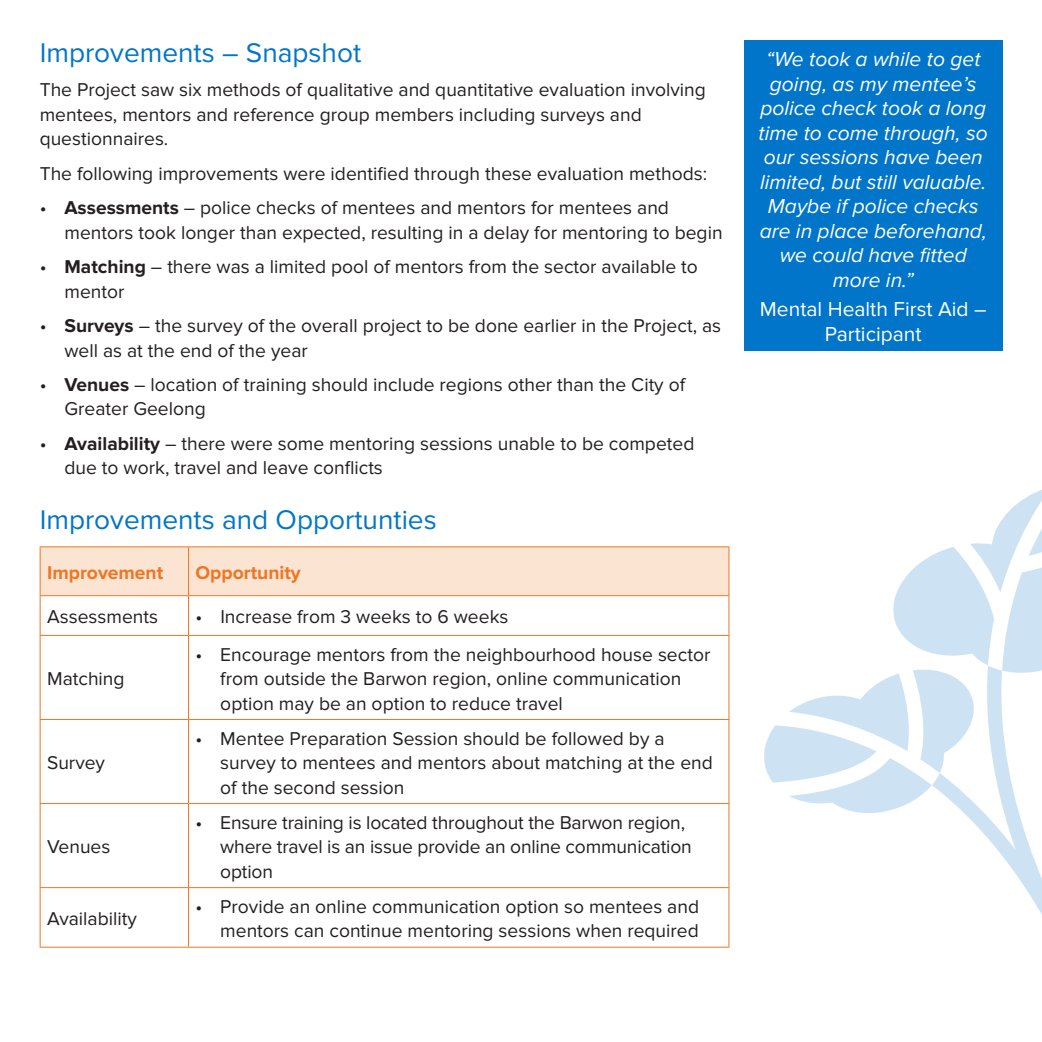
<style>
.page{position:relative;width:1042px;height:1042px;background:#fff}
.page>*{position:absolute;margin:0;border:0;box-sizing:border-box;transform-origin:0 0}
.t1{font:28px "Proxima Nova";color:#0075c9}
.t2{font:italic 21px/24.5px "Proxima Nova";color:#fff;text-align:center}
.t3{font:21px/24.5px "Proxima Nova";color:#fff;text-align:center}
.t4{font:19.25px/24.5px "Proxima Nova";color:#231f20}
.t5{font:700 19.25px "Proxima Nova";color:#ee7623}
.s1{font-weight:700}
</style>
<div class="page">
<div style="left:41px;top:547px;width:687px;height:48px;background:#fce4d3"></div>
<hr style="left:40px;top:546px;width:149px;height:1px;background:#ee7623">
<hr style="left:40px;top:547px;width:1px;height:48px;background:#ee7623">
<hr style="left:189px;top:546px;width:540px;height:1px;background:#ee7623">
<hr style="left:188px;top:547px;width:1px;height:48px;background:#ee7623">
<hr style="left:728px;top:547px;width:1px;height:48px;background:#ee7623">
<hr style="left:40px;top:595px;width:149px;height:1px;background:#ee7623">
<hr style="left:40px;top:596px;width:1px;height:39px;background:#ee7623">
<hr style="left:189px;top:595px;width:540px;height:1px;background:#ee7623">
<hr style="left:188px;top:596px;width:1px;height:39px;background:#ee7623">
<hr style="left:728px;top:596px;width:1px;height:39px;background:#ee7623">
<hr style="left:40px;top:635px;width:149px;height:1px;background:#ee7623">
<hr style="left:40px;top:636px;width:1px;height:83px;background:#ee7623">
<hr style="left:189px;top:635px;width:540px;height:1px;background:#ee7623">
<hr style="left:188px;top:636px;width:1px;height:83px;background:#ee7623">
<hr style="left:728px;top:636px;width:1px;height:83px;background:#ee7623">
<hr style="left:40px;top:719px;width:149px;height:1px;background:#ee7623">
<hr style="left:40px;top:720px;width:1px;height:83px;background:#ee7623">
<hr style="left:189px;top:719px;width:540px;height:1px;background:#ee7623">
<hr style="left:188px;top:720px;width:1px;height:83px;background:#ee7623">
<hr style="left:728px;top:720px;width:1px;height:83px;background:#ee7623">
<hr style="left:40px;top:803px;width:149px;height:1px;background:#ee7623">
<hr style="left:40px;top:804px;width:1px;height:83px;background:#ee7623">
<hr style="left:189px;top:803px;width:540px;height:1px;background:#ee7623">
<hr style="left:188px;top:804px;width:1px;height:83px;background:#ee7623">
<hr style="left:728px;top:804px;width:1px;height:83px;background:#ee7623">
<hr style="left:40px;top:887px;width:149px;height:1px;background:#ee7623">
<hr style="left:40px;top:888px;width:1px;height:59px;background:#ee7623">
<hr style="left:189px;top:887px;width:540px;height:1px;background:#ee7623">
<hr style="left:188px;top:888px;width:1px;height:59px;background:#ee7623">
<hr style="left:728px;top:888px;width:1px;height:59px;background:#ee7623">
<hr style="left:40px;top:947px;width:149px;height:1px;background:#ee7623">
<hr style="left:189px;top:947px;width:540px;height:1px;background:#ee7623">
<div style="left:744px;top:40px;width:258px;height:311px;background:#0075c9"></div>
<svg style="left:764px;top:489px;width:278px;height:426px"></svg>
<h1 class="t1" style="left:40px;top:36px;width:323px">Improvements – Snapshot</h1>
<p class="t4" style="left:40px;top:78px;width:668px">The Project saw six methods of qualitative and quantitative evaluation involving mentees, mentors and reference group members including surveys and questionnaires.</p>
<p class="t4" style="left:40px;top:161px;width:669px">The following improvements were identified through these evaluation methods:</p>
<p class="t4" style="left:64px;top:196px;width:659px;text-indent:-25px">• <span class="s1">Assessments</span> – police checks of mentees and mentors for mentees and mentors took longer than expected, resulting in a delay for mentoring to begin</p>
<p class="t4" style="left:64px;top:255px;width:635px;text-indent:-25px">• <span class="s1">Matching</span> – there was a limited pool of mentors from the sector available to mentor</p>
<p class="t4" style="left:64px;top:314px;width:658px;text-indent:-25px">• <span class="s1">Surveys</span> – the survey of the overall project to be done earlier in the Project, as well as at the end of the year</p>
<p class="t4" style="left:64px;top:372px;width:622px;text-indent:-25px">• <span class="s1">Venues</span> – location of training should include regions other than the City of<br>Greater Geelong</p>
<p class="t4" style="left:64px;top:431px;width:631px;text-indent:-25px">• <span class="s1">Availability</span> – there were some mentoring sessions unable to be competed due to work, travel and leave conflicts</p>
<h1 class="t1" style="left:40px;top:504px;width:398px">Improvements and Opportunties</h1>
<p class="t5" style="left:47px;top:561px;width:118px">Improvement</p>
<p class="t5" style="left:196px;top:561px;width:107px">Opportunity</p>
<p class="t4" style="left:47px;top:605px;width:112px">Assessments</p>
<p class="t4" style="left:196px;top:605px;width:314px">• Increase from 3 weeks to 6 weeks</p>
<p class="t4" style="left:47px;top:667px;width:79px">Matching</p>
<p class="t4" style="left:47px;top:751px;width:59px">Survey</p>
<p class="t4" style="left:47px;top:835px;width:65px">Venues</p>
<p class="t4" style="left:47px;top:906px;width:91px">Availability</p>
<p class="t4" style="left:220px;top:642px;width:491px;text-indent:-25px">• Encourage mentors from the neighbourhood house sector from outside the Barwon region, online communication option may be an option to reduce travel</p>
<p class="t4" style="left:220px;top:726px;width:494px;text-indent:-25px">• Mentee Preparation Session should be followed by a survey to mentees and mentors about matching at the end of the second session</p>
<p class="t4" style="left:220px;top:810px;width:473px;text-indent:-25px">• Ensure training is located throughout the Barwon region, where travel is an issue provide an online communication option</p>
<p class="t4" style="left:195px;top:894px;width:505px;text-align:right">• Provide an online communication option so mentees and mentors can continue mentoring sessions when required</p>
<p class="t2" style="left:758px;top:47px;width:231px">“We took a while to get going, as my mentee’s police check took a long time to come through, so our sessions have been limited, but still valuable.<br>Maybe if police checks are in place beforehand, we could have fitted more in.”</p>
<p class="t3" style="left:760px;top:297px;width:228px">Mental Health First Aid –<br>Participant</p>
</div>
